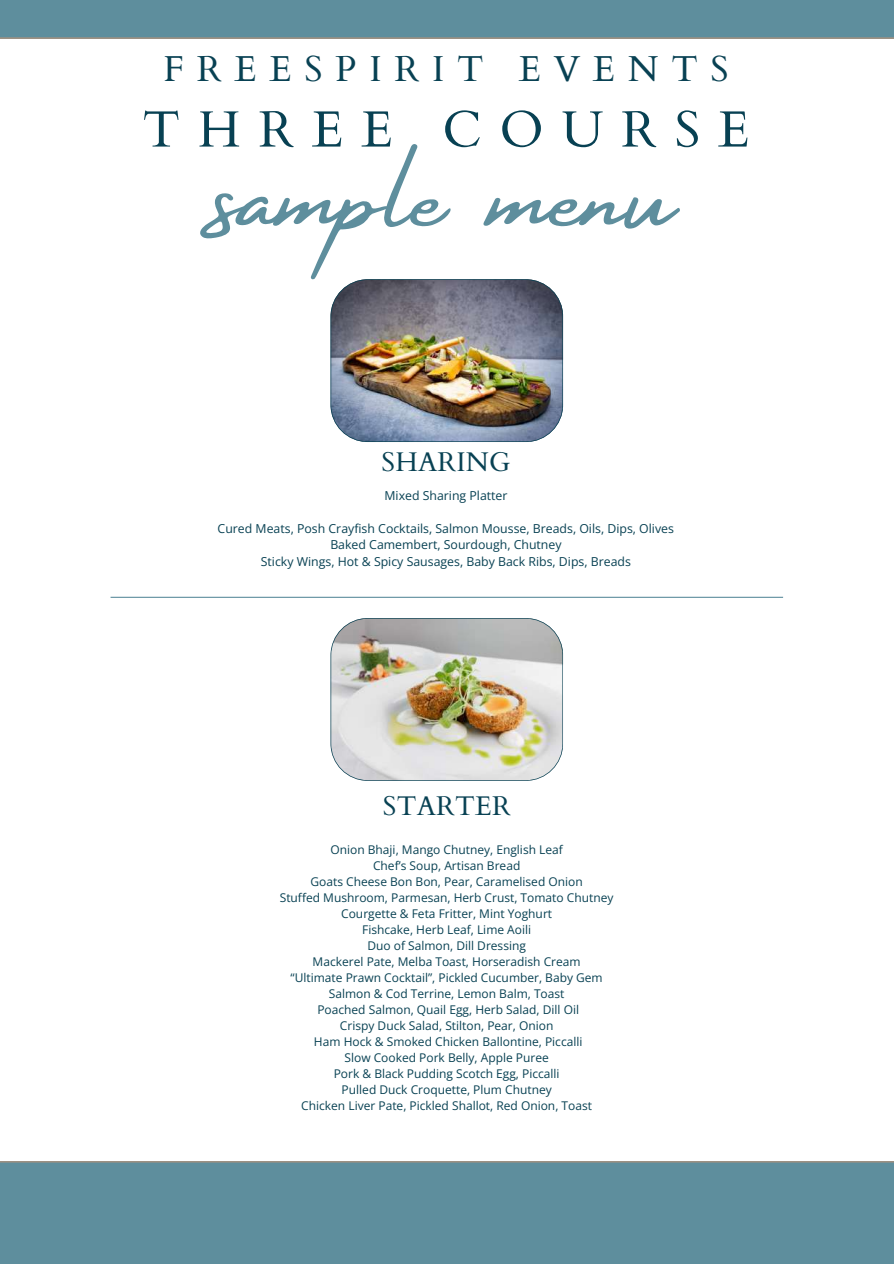
<style>
.page{position:relative;width:894px;height:1264px;background:#fff}
.page>*{position:absolute;margin:0;border:0;box-sizing:border-box;transform-origin:0 0}
.t1{font:118.65px "Amsterdam Four";color:#5e8e9d}
.t2{font:51px "Cardo";letter-spacing:.355em;color:#084153}
.t3{font:36px "Cardo";letter-spacing:.35em;color:#084153}
.t4{font:27px "Cardo";letter-spacing:.01em;color:#084153}
.t5{font:12.3px/16.5px "Open Sans";color:#084153;text-align:center}
.t6{font:12px/16px "Open Sans";color:#084153;text-align:center}
</style>
<div class="page">
<img style="left:330px;top:618px;width:233px;height:162px">
<hr style="left:110px;top:596px;width:672px;height:2px;background:#5e8e9d">
<div style="left:0;top:0;width:893px;height:38px;background:#5e8e9d"></div>
<div style="left:0;top:1161px;width:893px;height:102px;background:#5e8e9d"></div>
<img style="left:330px;top:279px;width:233px;height:163px">
<h3 class="t3" style="left:163px;top:45px;width:566px">FREESPIRIT EVENTS</h3>
<h2 class="t2" style="left:142px;top:96px;width:608px">THREE COURSE</h2>
<h1 class="t1" style="left:216px;top:128px;width:461px">sample menu</h1>
<h3 class="t4" style="left:381px;top:444px;width:130px">SHARING</h3>
<p class="t5" style="left:384px;top:487px;width:125px">Mixed Sharing Platter</p>
<p class="t5" style="left:217px;top:519px;width:457px">Cured Meats, Posh Crayfish Cocktails, Salmon Mousse, Breads, Oils, Dips, Olives<br>Baked Camembert, Sourdough, Chutney<br>Sticky Wings, Hot &amp; Spicy Sausages, Baby Back Ribs, Dips, Breads</p>
<h3 class="t4" style="left:383px;top:788px;width:129px">STARTER</h3>
<p class="t6" style="left:280px;top:841px;width:335px">Onion Bhaji, Mango Chutney, English Leaf<br>Chef’s Soup, Artisan Bread<br>Goats Cheese Bon Bon, Pear, Caramelised Onion<br>Stuffed Mushroom, Parmesan, Herb Crust, Tomato Chutney Courgette &amp; Feta Fritter, Mint Yoghurt<br>Fishcake, Herb Leaf, Lime Aoili<br>Duo of Salmon, Dill Dressing<br>Mackerel Pate, Melba Toast, Horseradish Cream<br>“Ultimate Prawn Cocktail”, Pickled Cucumber, Baby Gem Salmon &amp; Cod Terrine, Lemon Balm, Toast<br>Poached Salmon, Quail Egg, Herb Salad, Dill Oil<br>Crispy Duck Salad, Stilton, Pear, Onion<br>Ham Hock &amp; Smoked Chicken Ballontine, Piccalli<br>Slow Cooked Pork Belly, Apple Puree<br>Pork &amp; Black Pudding Scotch Egg, Piccalli<br>Pulled Duck Croquette, Plum Chutney<br>Chicken Liver Pate, Pickled Shallot, Red Onion, Toast</p>
</div>
